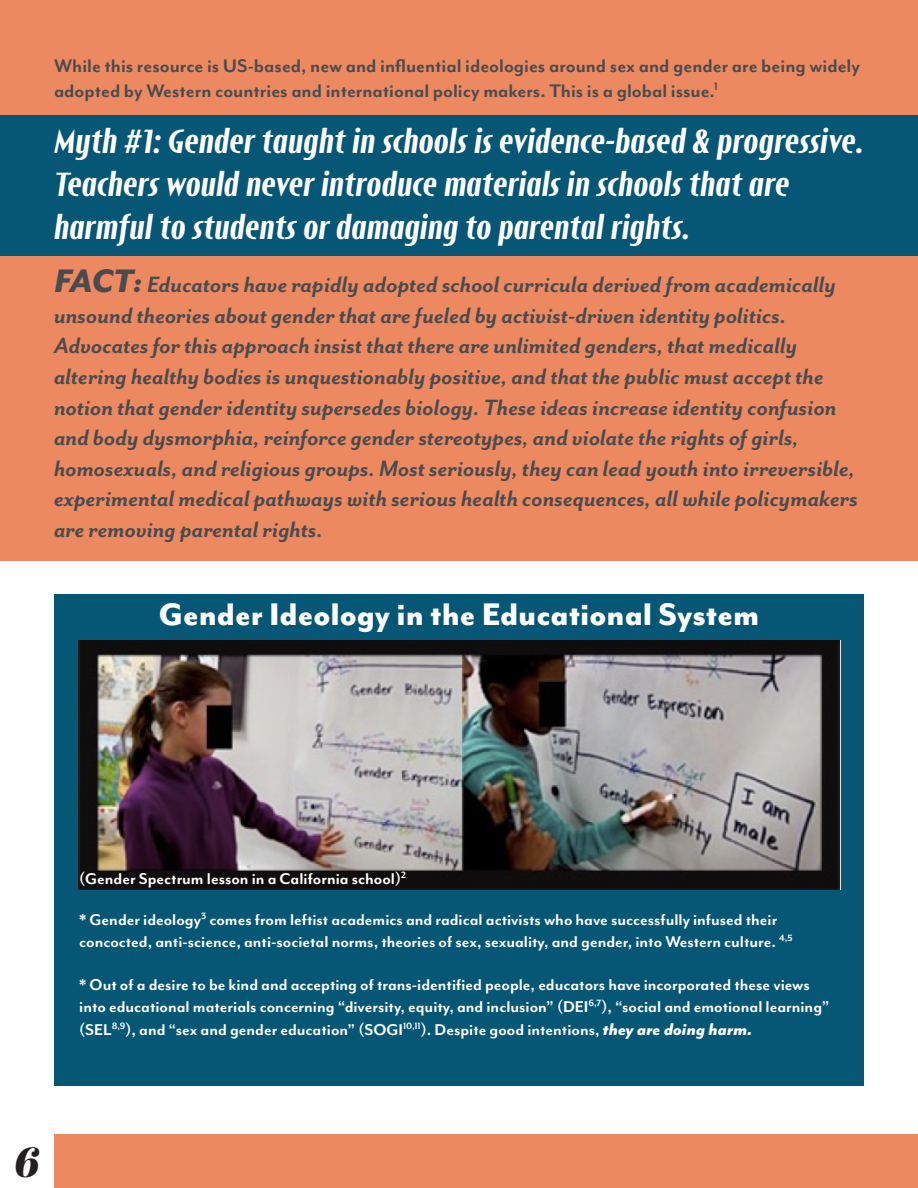
<style>
.page{position:relative;width:918px;height:1188px;background:#fff}
.page>*{position:absolute;margin:0;border:0;box-sizing:border-box;transform-origin:0 0}
.t1{font:italic 42px "Abril Fatface";color:#231f20}
.Myth_Headline{font:italic 800 36px/43.2px "Short Films";color:#fff}
.Body_Copy_Headline_24pt{font:800 36px "Mr Eaves Mod OT";color:#fff}
.Myth_description{font:italic 700 25.5px/30.6px "Mr Eaves San OT";color:#494b4e}
.Body_Copy_Bold{font:700 21px/25.2px "Mr Eaves Mod OT";color:#494b4e}
.Body_Copy_Graphic_Bold{font:700 18px/21.6px "Mr Eaves Mod OT";color:#fff}
.s1{font-weight:800;font-size:37.5px}
.s2{font-weight:800;font-style:italic;font-size:19.5px}
</style>
<div class="page">
<div style="left:54px;top:1134px;width:864px;height:54px;background:#ed8961"></div>
<div style="left:54px;top:594px;width:810px;height:45px;background:#065775"></div>
<div style="left:0;top:0;width:918px;height:561px;background:#ed8961"></div>
<div style="left:0;top:116px;width:918px;height:140px;background:#065775"></div>
<div style="left:54px;top:640px;width:810px;height:446px;background:#065775"></div>
<img style="left:78px;top:641px;width:763px;height:248px">
<p class="Body_Copy_Bold" style="left:54px;top:52px;width:808px">While this resource is US-based, new and influential ideologies around sex and gender are being widely adopted by Western countries and international policy makers. This is a global issue.<sup>1</sup></p>
<p class="Myth_Headline" style="left:54px;top:120px;width:812px">Myth #1: Gender taught in schools is evidence-based &amp; progressive.<br>Teachers would never introduce materials in schools that are harmful to students or damaging to parental rights.</p>
<p class="Myth_description" style="left:54px;top:269px;width:806px"><span class="s1">FACT:</span> Educators have rapidly adopted school curricula derived from academically unsound theories about gender that are fueled by activist-driven identity politics.<br>Advocates for this approach insist that there are unlimited genders, that medically altering healthy bodies is unquestionably positive, and that the public must accept the notion that gender identity supersedes biology. These ideas increase identity confusion and body dysmorphia, reinforce gender stereotypes, and violate the rights of girls, homosexuals, and religious groups. Most seriously, they can lead youth into irreversible, experimental medical pathways with serious health consequences, all while policymakers are removing parental rights.</p>
<p class="Body_Copy_Headline_24pt" style="left:159px;top:594px;width:602px">Gender Ideology in the Educational System</p>
<p class="Body_Copy_Graphic_Bold" style="left:79px;top:868px;width:328px">(Gender Spectrum lesson in a California school)<sup>2</sup></p>
<p class="Body_Copy_Graphic_Bold" style="left:79px;top:909px;width:715px">* Gender ideology<sup>3</sup> comes from leftist academics and radical activists who have successfully infused their concocted, anti-science, anti-societal norms, theories of sex, sexuality, and gender, into Western culture. <sup>4,5</sup></p>
<p class="Body_Copy_Graphic_Bold" style="left:79px;top:974px;width:752px">* Out of a desire to be kind and accepting of trans-identified people, educators have incorporated these views into educational materials concerning “diversity, equity, and inclusion” (DEI<sup>6,7</sup>), “social and emotional learning”</p>
<p class="Body_Copy_Graphic_Bold" style="left:79px;top:1019px;width:675px">(SEL<sup>8,9</sup>), and “sex and gender education” (SOGI<sup>10,11</sup>). Despite good intentions, <span class="s2">they are doing harm.</span></p>
<h1 class="t1" style="left:14px;top:1132px;width:27px">6</h1>
</div>
